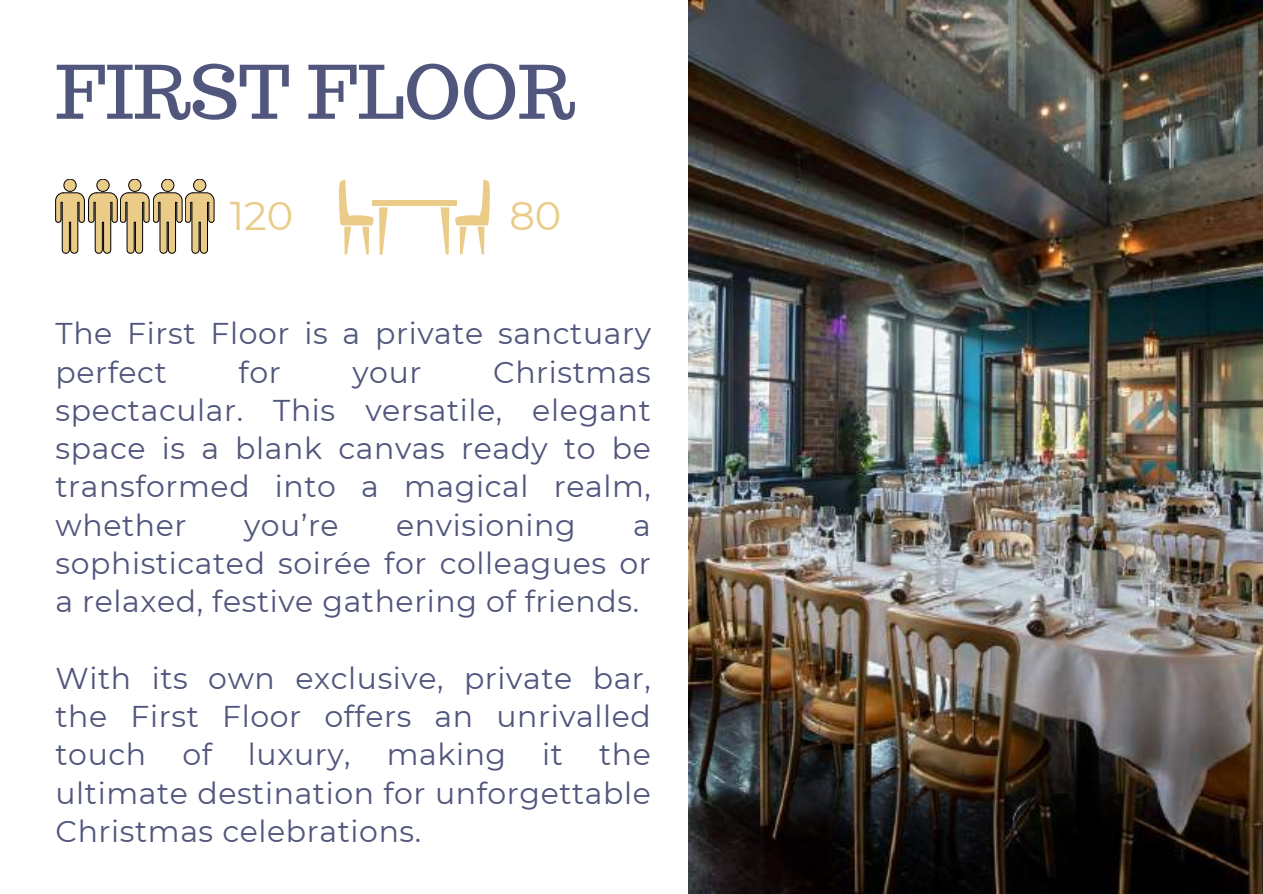
<style>
.page{position:relative;width:1263px;height:894px;background:#fff}
.page>*{position:absolute;margin:0;border:0;box-sizing:border-box;transform-origin:0 0}
.t1{font:73.5px "Trocchi";color:#51567c}
.t2{font:39.9px "Montserrat";color:#ebcb88}
.t3{font:30px/38.2px "Montserrat";letter-spacing:.02em;color:#51567c;text-align:justify}
</style>
<div class="page">
<img style="left:689px;top:0;width:574px;height:893px">
<div style="left:372px;top:200px;width:84px;height:6px;background:#ebcb88"></div>
<svg style="left:338px;top:179px;width:50px;height:75px"></svg>
<svg style="left:441px;top:179px;width:49px;height:75px"></svg>
<div style="left:129px;top:179px;width:12px;height:12px;background:#ebcb88;border-radius:50%"></div>
<div style="left:129px;top:179px;width:12px;height:12px;border:1px solid #000;border-radius:50%"></div>
<div style="left:97px;top:179px;width:12px;height:12px;background:#ebcb88;border-radius:50%"></div>
<div style="left:97px;top:179px;width:12px;height:12px;border:1px solid #000;border-radius:50%"></div>
<div style="left:162px;top:179px;width:12px;height:12px;background:#ebcb88;border-radius:50%"></div>
<div style="left:162px;top:179px;width:12px;height:12px;border:1px solid #000;border-radius:50%"></div>
<div style="left:194px;top:179px;width:12px;height:12px;background:#ebcb88;border-radius:50%"></div>
<div style="left:193px;top:179px;width:13px;height:12px;border:1px solid #000;border-radius:50%"></div>
<div style="left:64px;top:179px;width:12px;height:12px;background:#ebcb88;border-radius:50%"></div>
<div style="left:64px;top:179px;width:12px;height:12px;border:1px solid #000;border-radius:50%"></div>
<svg style="left:56px;top:192px;width:158px;height:62px"></svg>
<h1 class="t1" style="left:56px;top:44px;width:521px">FIRST FLOOR</h1>
<h2 class="t2" style="left:230px;top:191px;width:65px">120</h2>
<h2 class="t2" style="left:509px;top:191px;width:53px">80</h2>
<p class="t3" style="left:56px;top:314px;width:597px">The First Floor is a private sanctuary perfect</p>
<p class="t3" style="left:239px;top:352px;width:44px">for</p>
<p class="t3" style="left:352px;top:352px;width:71px">your</p>
<p class="t3" style="left:56px;top:352px;width:597px;text-indent:438px">Christmas spectacular. This versatile, elegant space is a blank canvas ready to be transformed into a magical realm, whether</p>
<p class="t3" style="left:244px;top:505px;width:96px">you’re</p>
<p class="t3" style="left:396px;top:505px;width:181px">envisioning</p>
<p class="t3" style="left:56px;top:505px;width:597px;text-indent:578px">a sophisticated soirée for colleagues or a relaxed, festive gathering of friends.</p>
<p class="t3" style="left:56px;top:658px;width:597px">With its own exclusive, private bar, the First Floor offers an unrivalled touch of luxury, making it the ultimate destination for unforgettable Christmas celebrations.</p>
</div>
